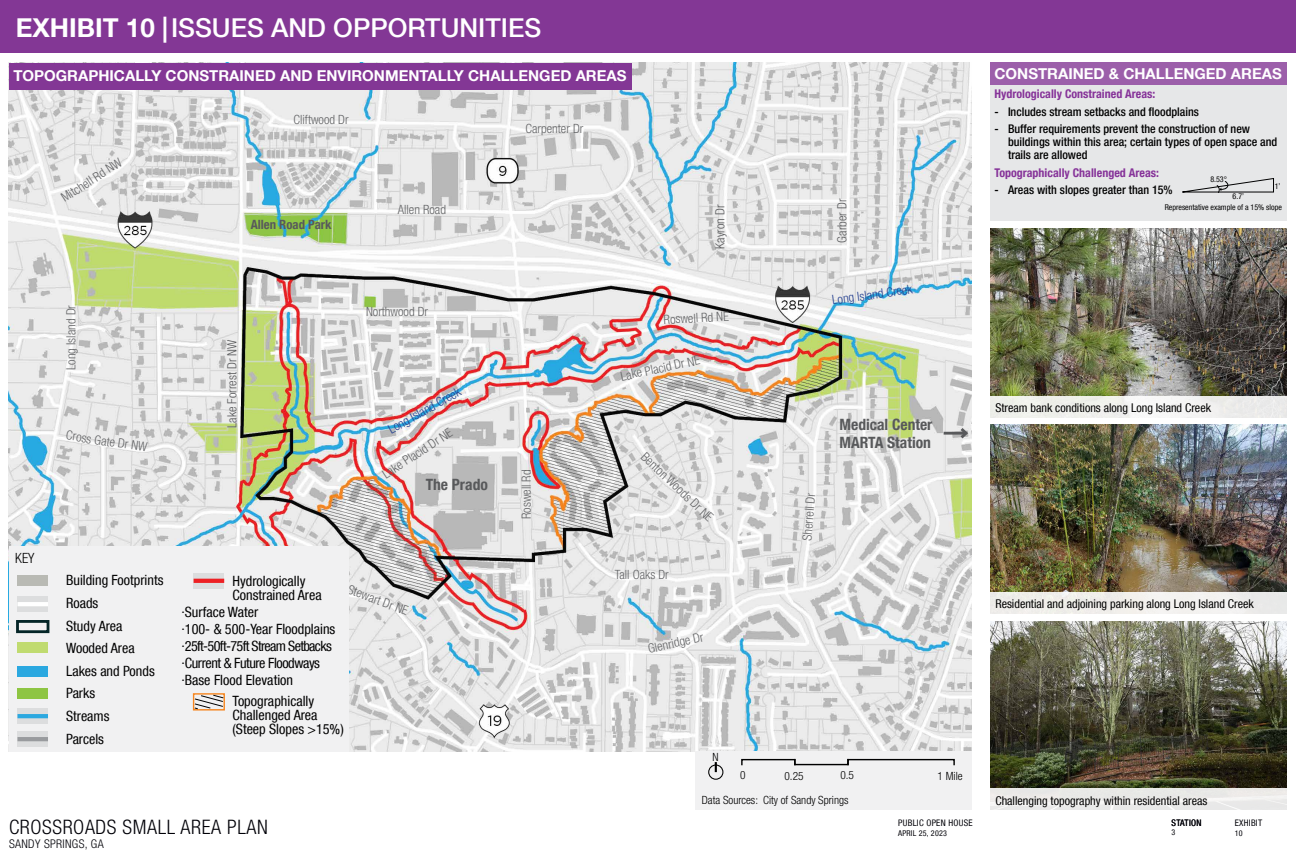
<style>
.page{position:relative;width:1296px;height:864px;background:#fff}
.page>*{position:absolute;margin:0;border:0;box-sizing:border-box;transform-origin:0 0}
.t1{font:500 26px "Helvetica Neue LT Com";color:#fff}
.t2{font:300 condensed 20px "Helvetica Neue LT Com";letter-spacing:.03em;color:#000007}
.t3{font:700 condensed 15.6px/18.7px "Helvetica Neue LT Com";color:#58595b}
.t4{font:700 15px "Helvetica Neue LT Com";color:#fff}
.t5{font:condensed 14.15px/22.6px "Helvetica Neue LT Com";color:#000}
.t6{font:condensed 14.15px/17px "Helvetica Neue LT Com";letter-spacing:-.025em;color:#000}
.t7{font:300 condensed 14.15px "Helvetica Neue LT Com";color:#000}
.t8{font:300 condensed 12.75px "Helvetica Neue LT Com";color:#636466}
.t9{font:300 condensed 12.75px "Helvetica Neue LT Com";color:#58595b}
.t10{font:300 condensed 12.75px "Helvetica Neue LT Com";color:#25408f}
.t11{font:700 condensed 12.75px "Helvetica Neue LT Com";color:#58595b}
.t12{font:condensed 12.05px "Helvetica Neue LT Com";color:#000}
.t13{font:500 condensed 12px/13px "Helvetica Neue LT Com";color:#000}
.t14{font:700 condensed 12px "Helvetica Neue LT Com";color:#863399}
.t15{font:300 condensed 12px "Helvetica Neue LT Com";letter-spacing:.03em;color:#000007}
.t16{font:300 condensed 11.35px "Helvetica Neue LT Com";color:#000}
.t17{font:condensed 9px "Helvetica Neue LT Com";letter-spacing:.03em;color:#000007}
.t18{font:condensed 8px "Helvetica Neue LT Com";color:#000}
.t19{font:condensed 8px "Helvetica Neue LT Com";letter-spacing:.03em;color:#000007}
.s1{font-weight:700}
</style>
<div class="page">
<div style="left:0;top:0;width:1296px;height:53px;background:#833795"></div>
<img style="left:9px;top:63px;width:963px;height:688px">
<div style="left:990px;top:63px;width:297px;height:22px;background:#9c5faa"></div>
<div style="left:990px;top:85px;width:297px;height:136px;background:#e6e7e8"></div>
<svg style="left:1182px;top:178px;width:92px;height:15px"></svg>
<img style="left:990px;top:229px;width:297px;height:167px">
<img style="left:990px;top:425px;width:297px;height:167px">
<img style="left:990px;top:621px;width:297px;height:167px">
<div style="left:990px;top:396px;width:297px;height:22px;background:#f0f1ec"></div>
<div style="left:990px;top:592px;width:297px;height:22px;background:#f1f0eb"></div>
<div style="left:990px;top:788px;width:297px;height:22px;background:linear-gradient(to right,#edeceb,#ecebea)"></div>
<hr style="left:944px;top:432px;width:22px;height:3px;background:#58595b">
<svg style="left:958px;top:425px;width:12px;height:16px"></svg>
<div style="left:9px;top:546px;width:191px;height:206px;background:#f1f1f2"></div>
<div style="left:18px;top:576px;width:30px;height:10px;background:#b9bab4"></div>
<div style="left:16px;top:620px;width:33px;height:13px;border:3px solid #042527"></div>
<div style="left:18px;top:596px;width:30px;height:16px;background:#dcddde"></div>
<hr style="left:18px;top:602px;width:30px;height:4px;background:#fff">
<div style="left:18px;top:731px;width:30px;height:16px;background:#dcddde"></div>
<hr style="left:18px;top:737px;width:30px;height:4px;background:#999b9e">
<div style="left:18px;top:643px;width:30px;height:10px;background:#c0db70"></div>
<div style="left:18px;top:666px;width:30px;height:10px;background:#2ba8e0"></div>
<div style="left:18px;top:689px;width:30px;height:10px;background:#8ec543"></div>
<div style="left:18px;top:708px;width:30px;height:16px;background:#dcddde"></div>
<hr style="left:18px;top:714px;width:30px;height:4px;background:#2ba8e0">
<div style="left:175px;top:546px;width:174px;height:205px;background:#f1f1f2"></div>
<div style="left:193px;top:693px;width:32px;height:18px;border:1px solid #f6861f"></div>
<svg style="left:194px;top:694px;width:30px;height:16px"></svg>
<div style="left:194px;top:573px;width:30px;height:16px;background:#dcddde"></div>
<svg style="left:194px;top:579px;width:30px;height:4px"></svg>
<div style="left:695px;top:790px;width:277px;height:20px;background:#f1f1f2"></div>
<div style="left:695px;top:751px;width:277px;height:39px;background:#f1f1f2"></div>
<div style="left:708px;top:765px;width:15px;height:15px;border:1px solid #000;border-radius:50%"></div>
<svg style="left:715px;top:762px;width:2px;height:10px"></svg>
<svg style="left:741px;top:758px;width:214px;height:8px"></svg>
<div style="left:9px;top:63px;width:622px;height:27px;background:#833795"></div>
<h1 class="t1" style="left:16px;top:12px;width:527px"><span class="s1">EXHIBIT 10 |</span>ISSUES AND OPPORTUNITIES</h1>
<p class="t4" style="left:13px;top:67px;width:615px">TOPOGRAPHICALLY CONSTRAINED AND ENVIRONMENTALLY CHALLENGED AREAS</p>
<p class="t8" style="left:58px;top:192px;width:71px;rotate:-33deg">Mitchell Rd NW</p>
<p class="t8" style="left:294px;top:112px;width:57px">Cliftwood Dr</p>
<p class="t11" style="left:251px;top:217px;width:82px">Allen Road Park</p>
<p class="t8" style="left:398px;top:202px;width:50px">Allen Road</p>
<p class="t7" style="left:15px;top:550px;width:21px">KEY</p>
<p class="t8" style="left:64px;top:370px;width:67px;rotate:-90deg">Long Island Dr</p>
<p class="t8" style="left:68px;top:427px;width:84px;rotate:9deg">Cross Gate Dr NW</p>
<p class="t9" style="left:225px;top:428px;width:90px;rotate:-90deg">Lake Forrest Dr NW</p>
<p class="t8" style="left:366px;top:304px;width:64px">Northwood Dr</p>
<p class="t10" style="left:386px;top:424px;width:82px;rotate:-29deg">Long Island Creek</p>
<p class="t8" style="left:380px;top:469px;width:82px;rotate:-33deg">Lake Placid Dr NE</p>
<p class="t3" style="left:426px;top:476px;width:64px">The Prado</p>
<p class="t5" style="left:66px;top:569px;width:99px">Building Footprints<br>Roads<br>Study Area<br>Wooded Area<br>Lakes and Ponds<br>Parks<br>Streams<br>Parcels</p>
<p class="t5" style="left:233px;top:573px;width:91px;line-height:14.2px">Hydrologically<br>Constrained Area</p>
<p class="t8" style="left:351px;top:582px;width:65px;rotate:20deg">Stewart Dr NE</p>
<p class="t6" style="left:181px;top:603px;width:155px">·Surface Water<br>·100- &amp; 500-Year Floodplains ·25ft-50ft-75ft Stream Setbacks ·Current &amp; Future Floodways ·Base Flood Elevation</p>
<p class="t5" style="left:233px;top:694px;width:113px;line-height:14.2px">Topographically<br>Challenged Area (Steep Slopes &gt;15%)</p>
<p class="t8" style="left:526px;top:122px;width:59px">Carpenter Dr</p>
<p class="t8" style="left:519px;top:519px;width:51px;rotate:-90deg">Roswell Rd</p>
<p class="t9" style="left:713px;top:249px;width:46px;rotate:-90deg">Kayron Dr</p>
<p class="t9" style="left:835px;top:243px;width:45px;rotate:-90deg">Garber Dr</p>
<p class="t8" style="left:663px;top:312px;width:67px;rotate:-3deg">Roswell Rd NE</p>
<p class="t8" style="left:619px;top:369px;width:82px;rotate:-12deg">Lake Placid Dr NE</p>
<p class="t8" style="left:648px;top:449px;width:95px;rotate:43deg">Benton Woods Dr NE</p>
<p class="t8" style="left:615px;top:568px;width:56px">Tall Oaks Dr</p>
<p class="t8" style="left:647px;top:641px;width:58px;rotate:-12deg">Glenridge Dr</p>
<p class="t10" style="left:831px;top:293px;width:82px;rotate:-8deg">Long Island Creek</p>
<p class="t8" style="left:800px;top:540px;width:49px;rotate:-85deg">Sherrell Dr</p>
<p class="t3" style="left:840px;top:415px;width:94px">Medical Center<br>MARTA Station</p>
<p class="t16" style="left:713px;top:751px;width:8px">N</p>
<p class="t16" style="left:740px;top:768px;width:7px">0</p>
<p class="t16" style="left:785px;top:769px;width:21px">0.25</p>
<p class="t16" style="left:840px;top:769px;width:15px">0.5</p>
<p class="t16" style="left:938px;top:769px;width:26px">1 Mile</p>
<p class="t16" style="left:702px;top:793px;width:148px">Data Sources: City of Sandy Springs</p>
<h2 class="t2" style="left:9px;top:815px;width:260px">CROSSROADS SMALL AREA PLAN</h2>
<p class="t19" style="left:898px;top:828px;width:50px">APRIL 25, 2023</p>
<p class="t15" style="left:9px;top:837px;width:96px">SANDY SPRINGS, GA</p>
<p class="t17" style="left:898px;top:818px;width:76px">PUBLIC OPEN HOUSE</p>
<p class="t4" style="left:995px;top:64px;width:289px">CONSTRAINED &amp; CHALLENGED AREAS</p>
<p class="t14" style="left:994px;top:87px;width:162px">Hydrologically Constrained Areas:</p>
<p class="t13" style="left:994px;top:105px;width:206px">- Includes stream setbacks and floodplains</p>
<p class="t13" style="left:1008px;top:122px;width:271px;text-indent:-14px">- Buffer requirements prevent the construction of new buildings within this area; certain types of open space and trails are allowed</p>
<p class="t14" style="left:994px;top:165px;width:166px">Topographically Challenged Areas:</p>
<p class="t13" style="left:994px;top:183px;width:180px">- Areas with slopes greater than 15%</p>
<p class="t18" style="left:1275px;top:181px;width:7px">1’</p>
<p class="t18" style="left:1233px;top:191px;width:13px">6.7’</p>
<p class="t18" style="left:1210px;top:175px;width:18px">8.53°</p>
<p class="t18" style="left:1165px;top:203px;width:119px">Representative example of a 15% slope</p>
<p class="t12" style="left:995px;top:401px;width:217px">Stream bank conditions along Long Island Creek</p>
<p class="t12" style="left:995px;top:597px;width:260px">Residential and adjoining parking along Long Island Creek</p>
<p class="t12" style="left:995px;top:793px;width:213px">Challenging topography within residential areas</p>
<p class="t17" style="left:1172px;top:818px;width:31px">STATION</p>
<p class="t19" style="left:1172px;top:828px;width:5px">3</p>
<p class="t17" style="left:1235px;top:818px;width:29px">EXHIBIT</p>
<p class="t19" style="left:1235px;top:828px;width:9px">10</p>
</div>
